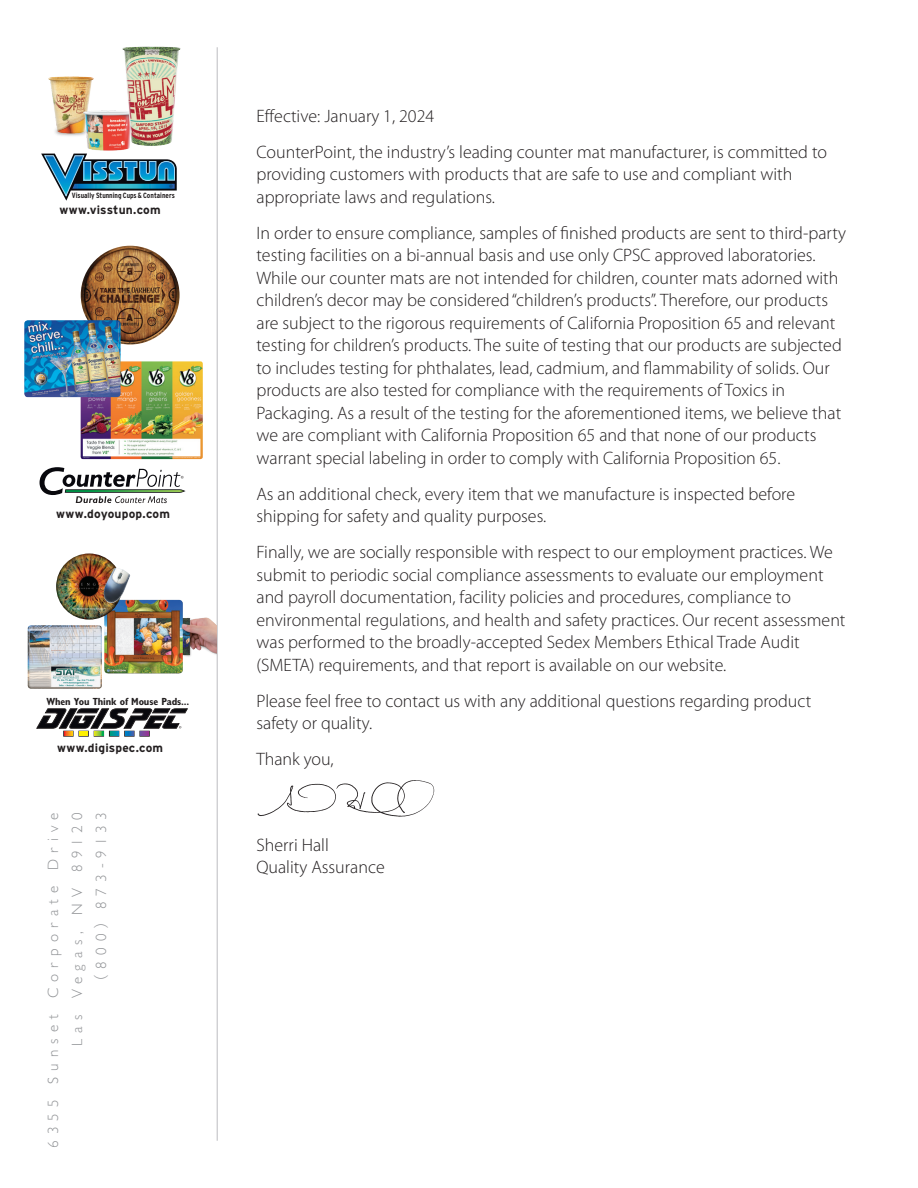
<style>
.page{position:relative;width:918px;height:1188px;background:#fff}
.page>*{position:absolute;margin:0;border:0;box-sizing:border-box;transform-origin:0 0}
.t1{font:300 18px/22.5px "Myriad Pro";color:#231f20}
.t2{font:300 15px/24px "Gill Sans Std";letter-spacing:.41em;color:#939598;text-align:right}
.t3{font:700 12px "Interstate";letter-spacing:.015em;color:#231f20}
.t4{font:700 condensed 10.35px "Gill Sans Std";letter-spacing:-.01em;color:#231f20}
.t5{font:700 condensed 7.5px "Interstate";letter-spacing:.005em;color:#231f20}
</style>
<div class="page">
<hr style="left:217px;top:47px;width:1px;height:1094px;background:#bcbdc0">
<svg style="left:41px;top:154px;width:136px;height:47px"></svg>
<svg style="left:40px;top:467px;width:146px;height:36px"></svg>
<svg style="left:37px;top:708px;width:151px;height:29px"></svg>
<img style="left:104px;top:598px;width:113px;height:76px">
<img style="left:81px;top:361px;width:122px;height:98px">
<img style="left:81px;top:246px;width:99px;height:99px;border-radius:49px">
<img style="left:24px;top:320px;width:97px;height:77px">
<img style="left:28px;top:625px;width:74px;height:64px">
<img style="left:56px;top:554px;width:66px;height:66px;border-radius:33px">
<img style="left:103px;top:568px;width:28px;height:37px">
<img style="left:48px;top:76px;width:46px;height:59px">
<img style="left:82px;top:108px;width:38px;height:43px">
<img style="left:120px;top:46px;width:61px;height:116px">
<img style="left:257px;top:780px;width:177px;height:37px">
<p class="t5" style="left:72px;top:192px;width:104px">Visually Stunning Cups &amp; Containers</p>
<p class="t3" style="left:60px;top:203px;width:103px">www.visstun.com</p>
<p class="t3" style="left:56px;top:507px;width:115px">www.doyoupop.com</p>
<p class="t4" style="left:46px;top:695px;width:144px">When You Think of Mouse Pads...</p>
<p class="t3" style="left:57px;top:741px;width:108px">www.digispec.com</p>
<p class="t2" style="left:41px;top:1148px;width:337px;rotate:-90deg">6355 Sunset Corporate Drive<br>Las Vegas, NV 89120<br>(800) 873-9133</p>
<p class="t1" style="left:256px;top:97px;width:572px;line-height:36px">Effective: January 1, 2024<br>CounterPoint, the industry’s leading counter mat manufacturer, is committed to</p>
<p class="t1" style="left:257px;top:163px;width:537px">providing customers with products that are safe to use and compliant with appropriate laws and regulations.</p>
<p class="t1" style="left:256px;top:221px;width:591px">In order to ensure compliance, samples of finished products are sent to third-party testing facilities on a bi-annual basis and use only CPSC approved laboratories.<br>While our counter mats are not intended for children, counter mats adorned with children’s decor may be considered “children’s products”. Therefore, our products are subject to the rigorous requirements of California Proposition 65 and relevant testing for children’s products. The suite of testing that our products are subjected to includes testing for phthalates, lead, cadmium, and flammability of solids. Our products are also tested for compliance with the requirements of Toxics in Packaging. As a result of the testing for the aforementioned items, we believe that we are compliant with California Proposition 65 and that none of our products warrant special labeling in order to comply with California Proposition 65.</p>
<p class="t1" style="left:256px;top:482px;width:540px">As an additional check, every item that we manufacture is inspected before shipping for safety and quality purposes.</p>
<p class="t1" style="left:256px;top:541px;width:591px">Finally, we are socially responsible with respect to our employment practices. We submit to periodic social compliance assessments to evaluate our employment and payroll documentation, facility policies and procedures, compliance to environmental regulations, and health and safety practices. Our recent assessment was performed to the broadly-accepted Sedex Members Ethical Trade Audit (SMETA) requirements, and that report is available on our website.</p>
<p class="t1" style="left:256px;top:689px;width:556px">Please feel free to contact us with any additional questions regarding product safety or quality.</p>
<p class="t1" style="left:256px;top:748px;width:79px">Thank you,</p>
<p class="t1" style="left:256px;top:833px;width:74px">Sherri Hall</p>
<p class="t1" style="left:256px;top:856px;width:130px">Quality Assurance</p>
</div>
